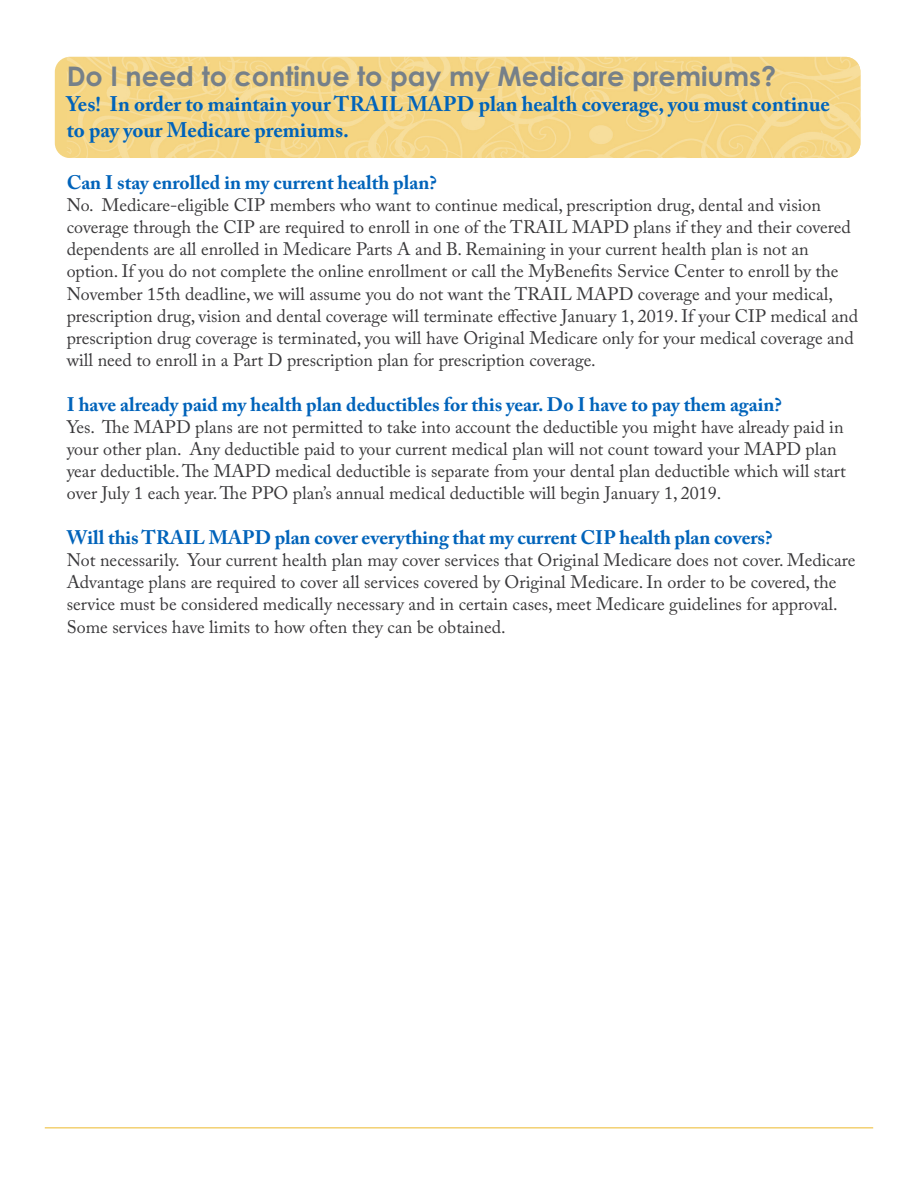
<style>
.page{position:relative;width:918px;height:1188px;background:#fff}
.page>*{position:absolute;margin:0;border:0;box-sizing:border-box;transform-origin:0 0}
.t1{font:700 27px "Century Gothic";color:#768089}
.t2{font:700 21px/25.2px "Adobe Caslon Pro";color:#0063ba}
.t3{font:700 19.5px "Adobe Caslon Pro";color:#0063ba}
.t4{font:18px/22.2px "Adobe Caslon Pro";color:#39383a}
</style>
<div class="page">
<hr style="left:45px;top:1127px;width:828px;height:1px;background:#efc143">
<img style="left:67px;top:57px;width:793px;height:101px">
<h1 class="t1" style="left:67px;top:61px;width:711px">Do I need to continue to pay my Medicare premiums?</h1>
<p class="t2" style="left:67px;top:94px;width:765px">Yes! In order to maintain your TRAIL MAPD plan health coverage, you must continue to pay your Medicare premiums.</p>
<p class="t3" style="left:67px;top:174px;width:372px">Can I stay enrolled in my current health plan?</p>
<p class="t4" style="left:67px;top:196px;width:793px">No. Medicare-eligible CIP members who want to continue medical, prescription drug, dental and vision coverage through the CIP are required to enroll in one of the TRAIL MAPD plans if they and their covered dependents are all enrolled in Medicare Parts A and B. Remaining in your current health plan is not an option. If you do not complete the online enrollment or call the MyBenefits Service Center to enroll by the November 15th deadline, we will assume you do not want the TRAIL MAPD coverage and your medical, prescription drug, vision and dental coverage will terminate effective January 1, 2019. If your CIP medical and prescription drug coverage is terminated, you will have Original Medicare only for your medical coverage and will need to enroll in a Part D prescription plan for prescription coverage.</p>
<p class="t3" style="left:67px;top:396px;width:717px">I have already paid my health plan deductibles for this year. Do I have to pay them again?</p>
<p class="t4" style="left:67px;top:418px;width:781px">Yes. The MAPD plans are not permitted to take into account the deductible you might have already paid in your other plan. Any deductible paid to your current medical plan will not count toward your MAPD plan year deductible. The MAPD medical deductible is separate from your dental plan deductible which will start over July 1 each year. The PPO plan’s annual medical deductible will begin January 1, 2019.</p>
<p class="t3" style="left:67px;top:529px;width:707px">Will this TRAIL MAPD plan cover everything that my current CIP health plan covers?</p>
<p class="t4" style="left:67px;top:551px;width:790px">Not necessarily. Your current health plan may cover services that Original Medicare does not cover. Medicare Advantage plans are required to cover all services covered by Original Medicare. In order to be covered, the service must be considered medically necessary and in certain cases, meet Medicare guidelines for approval.<br>Some services have limits to how often they can be obtained.</p>
</div>
